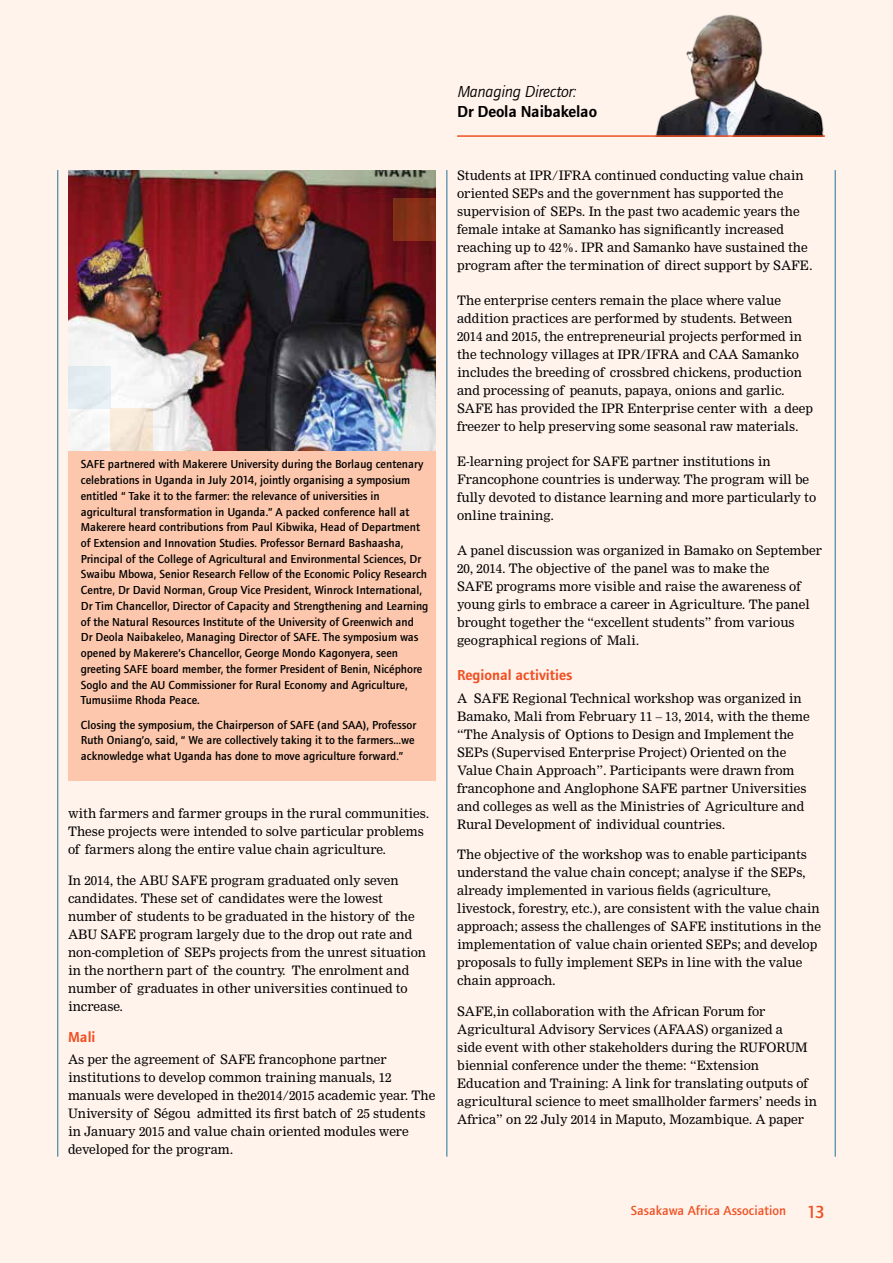
<style>
.page{position:relative;width:893px;height:1263px;background:#fff3ec}
.page>*{position:absolute;margin:0;border:0;box-sizing:border-box;transform-origin:0 0}
.t1{font:italic 16.5px "Foundry Journal";letter-spacing:-.01em;color:#000}
.t2{font:600 16.5px "Foundry Journal";letter-spacing:-.01em;color:#000}
.t3{font:600 15px "Foundry Journal";color:#f05123}
.t4{font:500 13.5px "Foundry Journal";color:#f05123}
.t5{font:12.75px/18px "Nimrod";color:#000}
.t6{font:500 12px/15.8px "Foundry Journal";color:#000}
.s1{font-size:18px}
</style>
<div class="page">
<hr style="left:446px;top:170px;width:1px;height:987px;background:#217198">
<hr style="left:835px;top:170px;width:1px;height:987px;background:#217198">
<hr style="left:57px;top:170px;width:1px;height:987px;background:#217198">
<img style="left:655px;top:14px;width:169px;height:121px">
<hr style="left:457px;top:135px;width:368px;height:2px;background:#f05123">
<div style="left:68px;top:451px;width:368px;height:329px;background:#fcc7ac"></div>
<img style="left:68px;top:170px;width:368px;height:281px">
<svg style="left:111px;top:408px;width:42px;height:43px;fill:#f4e7d6"></svg>
<div style="left:68px;top:366px;width:43px;height:42px;background:#e3edf1"></div>
<svg style="left:393px;top:198px;width:43px;height:43px;background:#812f17"></svg>
<p class="t6" style="left:81px;top:456px;width:349px">SAFE partnered with Makerere University during the Borlaug centenary celebrations in Uganda in July 2014, jointly organising a symposium entitled “ Take it to the farmer: the relevance of universities in agricultural transformation in Uganda.” A packed conference hall at Makerere heard contributions from Paul Kibwika, Head of Department of Extension and Innovation Studies. Professor Bernard Bashaasha, Principal of the College of Agricultural and Environmental Sciences, Dr Swaibu Mbowa, Senior Research Fellow of the Economic Policy Research Centre, Dr David Norman, Group Vice President, Winrock International, Dr Tim Chancellor, Director of Capacity and Strengthening and Learning of the Natural Resources Institute of the University of Greenwich and Dr Deola Naibakeleo, Managing Director of SAFE. The symposium was opened by Makerere’s Chancellor, George Mondo Kagonyera, seen greeting SAFE board member, the former President of Benin, Nicéphore Soglo and the AU Commissioner for Rural Economy and Agriculture, Tumusiime Rhoda Peace.</p>
<p class="t6" style="left:81px;top:717px;width:337px">Closing the symposium, the Chairperson of SAFE (and SAA), Professor<br>Ruth Oniang’o, said, “ We are collectively taking it to the farmers…we acknowledge what Uganda has done to move agriculture forward.”</p>
<p class="t5" style="left:68px;top:804px;width:363px">with farmers and farmer groups in the rural communities.<br>These projects were intended to solve particular problems of farmers along the entire value chain agriculture.</p>
<p class="t5" style="left:68px;top:871px;width:360px">In 2014, the ABU SAFE program graduated only seven candidates. These set of candidates were the lowest number of students to be graduated in the history of the ABU SAFE program largely due to the drop out rate and non-completion of SEPs projects from the unrest situation in the northern part of the country. The enrolment and number of graduates in other universities continued to increase.</p>
<p class="t3" style="left:68px;top:1028px;width:29px">Mali</p>
<p class="t5" style="left:68px;top:1050px;width:369px">As per the agreement of SAFE francophone partner institutions to develop common training manuals, 12 manuals were developed in the2014/2015 academic year. The University of Ségou admitted its first batch of 25 students in January 2015 and value chain oriented modules were developed for the program.</p>
<p class="t1" style="left:457px;top:83px;width:120px">Managing Director:</p>
<p class="t2" style="left:457px;top:102px;width:142px">Dr Deola Naibakelao</p>
<p class="t5" style="left:457px;top:167px;width:357px">Students at IPR/IFRA continued conducting value chain oriented SEPs and the government has supported the supervision of SEPs. In the past two academic years the female intake at Samanko has significantly increased reaching up to 42%. IPR and Samanko have sustained the program after the termination of direct support by SAFE.</p>
<p class="t5" style="left:457px;top:292px;width:357px">The enterprise centers remain the place where value addition practices are performed by students. Between 2014 and 2015, the entrepreneurial projects performed in the technology villages at IPR/IFRA and CAA Samanko includes the breeding of crossbred chickens, production and processing of peanuts, papaya, onions and garlic.<br>SAFE has provided the IPR Enterprise center with a deep freezer to help preserving some seasonal raw materials.</p>
<p class="t5" style="left:457px;top:453px;width:361px">E-learning project for SAFE partner institutions in Francophone countries is underway. The program will be fully devoted to distance learning and more particularly to online training.</p>
<p class="t5" style="left:457px;top:542px;width:366px">A panel discussion was organized in Bamako on September 20, 2014. The objective of the panel was to make the<br>SAFE programs more visible and raise the awareness of young girls to embrace a career in Agriculture. The panel brought together the “excellent students” from various geographical regions of Mali.</p>
<p class="t3" style="left:457px;top:667px;width:117px">Regional activities</p>
<p class="t5" style="left:457px;top:689px;width:354px">A SAFE Regional Technical workshop was organized in Bamako, Mali from February 11 – 13, 2014, with the theme “The Analysis of Options to Design and Implement the SEPs (Supervised Enterprise Project) Oriented on the Value Chain Approach”. Participants were drawn from francophone and Anglophone SAFE partner Universities and colleges as well as the Ministries of Agriculture and Rural Development of individual countries.</p>
<p class="t5" style="left:457px;top:846px;width:365px">The objective of the workshop was to enable participants understand the value chain concept; analyse if the SEPs, already implemented in various fields (agriculture, livestock, forestry, etc.), are consistent with the value chain approach; assess the challenges of SAFE institutions in the implementation of value chain oriented SEPs; and develop proposals to fully implement SEPs in line with the value chain approach.</p>
<p class="t5" style="left:457px;top:1002px;width:361px">SAFE,in collaboration with the African Forum for Agricultural Advisory Services (AFAAS) organized a<br>side event with other stakeholders during the RUFORUM biennial conference under the theme: “Extension Education and Training: A link for translating outputs of agricultural science to meet smallholder farmers’ needs in Africa” on 22 July 2014 in Maputo, Mozambique. A paper</p>
<p class="t4" style="left:631px;top:1203px;width:196px">Sasakawa Africa Association <span class="s1">13</span></p>
</div>
